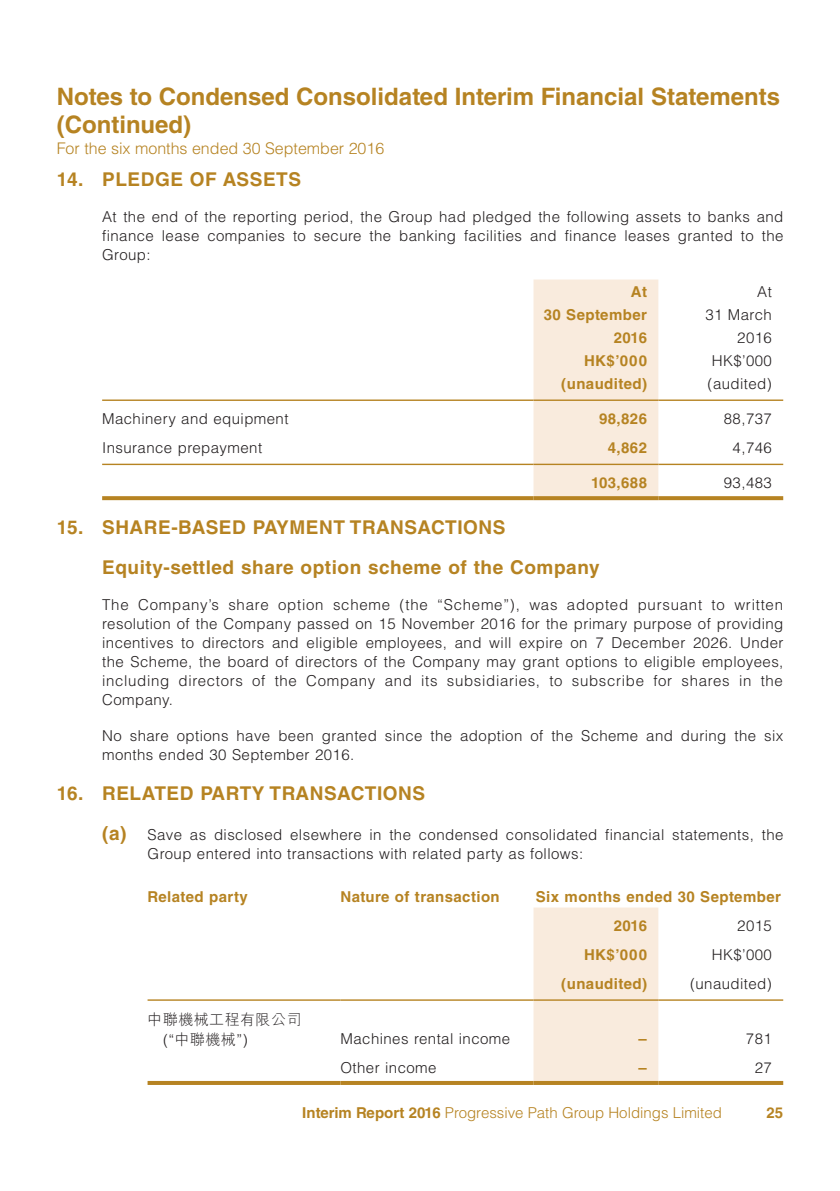
<style>
.page{position:relative;width:840px;height:1191px;background:#fff}
.page>*{position:absolute;margin:0;border:0;box-sizing:border-box;transform-origin:0 0}
.t1{font:700 24px/28px "Helvetica LT Std";color:#b68322}
.t2{font:700 19px/40px "Helvetica LT Std";letter-spacing:.03em;color:#b68322}
.t3{font:300 16px "Helvetica LT Std";color:#b68322}
.t4{font:300 15px/19px "Helvetica LT Std";letter-spacing:.03em;color:#231f20;text-align:justify}
.t5{font:700 15px/29px "Helvetica LT Std";letter-spacing:.03em;color:#b68322}
.t6{font:300 15px "Helvetica LT Std";color:#b68322}
.t7{font:300 15px "M Hei HK";letter-spacing:.03em;color:#231f20}
.s1{font-weight:700;font-size:19px;color:#b68322}
.s2{font-family:"M Hei HK"}
.s3{font-weight:700}
</style>
<div class="page">
<div style="left:533px;top:279px;width:125px;height:217px;background:#f9ebdd"></div>
<hr style="left:102px;top:399px;width:431px;height:2px;background:#b68322">
<hr style="left:533px;top:399px;width:125px;height:2px;background:#b68322">
<hr style="left:658px;top:399px;width:124px;height:2px;background:#b68322">
<hr style="left:102px;top:464px;width:431px;height:1px;background:#b68322">
<hr style="left:533px;top:464px;width:125px;height:1px;background:#b68322">
<hr style="left:658px;top:464px;width:124px;height:1px;background:#b68322">
<svg style="left:102px;top:496px;width:431px;height:4px;background:#b9882b"></svg>
<svg style="left:533px;top:496px;width:125px;height:4px"></svg>
<svg style="left:658px;top:496px;width:124px;height:4px"></svg>
<div style="left:533px;top:907px;width:125px;height:174px;background:#f9ebdd"></div>
<hr style="left:147px;top:999px;width:193px;height:1px;background:#b68322">
<hr style="left:340px;top:999px;width:193px;height:1px;background:#b68322">
<hr style="left:533px;top:999px;width:125px;height:1px;background:#b68322">
<hr style="left:658px;top:999px;width:124px;height:1px;background:#b68322">
<hr style="left:147px;top:1081px;width:193px;height:4px;background:#b68322">
<hr style="left:340px;top:1081px;width:193px;height:4px;background:#b68322">
<hr style="left:533px;top:1081px;width:125px;height:4px;background:#b68322">
<hr style="left:658px;top:1081px;width:124px;height:4px;background:#b68322">
<h1 class="t1" style="left:57px;top:82px;width:724px">Notes to Condensed Consolidated Interim Financial Statements (Continued)</h1>
<p class="t3" style="left:57px;top:139px;width:329px">For the six months ended 30 September 2016</p>
<p class="t2" style="left:57px;top:159px;width:246px">14. PLEDGE OF ASSETS</p>
<p class="t4" style="left:102px;top:207px;width:682px">At the end of the reporting period, the Group had pledged the following assets to banks and finance lease companies to secure the banking facilities and finance leases granted to the Group:</p>
<p class="t5" style="left:630px;top:277px;width:18px">At</p>
<p class="t4" style="left:756px;top:282px;width:16px">At</p>
<p class="t5" style="left:543px;top:300px;width:105px">30 September</p>
<p class="t4" style="left:705px;top:305px;width:68px">31 March</p>
<p class="t5" style="left:613px;top:323px;width:35px">2016</p>
<p class="t4" style="left:736px;top:328px;width:36px">2016</p>
<p class="t5" style="left:583px;top:346px;width:64px">HK$’000</p>
<p class="t4" style="left:711px;top:351px;width:62px">HK$’000</p>
<p class="t5" style="left:561px;top:369px;width:87px">(unaudited)</p>
<p class="t4" style="left:707px;top:374px;width:66px">(audited)</p>
<p class="t4" style="left:102px;top:409px;width:188px">Machinery and equipment</p>
<p class="t5" style="left:598px;top:404px;width:49px">98,826</p>
<p class="t4" style="left:723px;top:409px;width:49px">88,737</p>
<p class="t4" style="left:102px;top:438px;width:161px">Insurance prepayment</p>
<p class="t5" style="left:607px;top:433px;width:41px">4,862</p>
<p class="t4" style="left:732px;top:438px;width:41px">4,746</p>
<p class="t5" style="left:590px;top:468px;width:57px">103,688</p>
<p class="t4" style="left:723px;top:473px;width:49px">93,483</p>
<p class="t2" style="left:102px;top:507px;width:498px;text-indent:-45px">15. SHARE-BASED PAYMENT TRANSACTIONS<br>Equity-settled share option scheme of the Company</p>
<p class="t4" style="left:102px;top:595px;width:682px">The Company’s share option scheme (the “Scheme”), was adopted pursuant to written resolution of the Company passed on 15 November 2016 for the primary purpose of providing incentives to directors and eligible employees, and will expire on 7 December 2026. Under the Scheme, the board of directors of the Company may grant options to eligible employees, including directors of the Company and its subsidiaries, to subscribe for shares in the Company.</p>
<p class="t4" style="left:102px;top:726px;width:682px">No share options have been granted since the adoption of the Scheme and during the six months ended 30 September 2016.</p>
<p class="t2" style="left:57px;top:773px;width:370px">16. RELATED PARTY TRANSACTIONS</p>
<p class="t4" style="left:147px;top:825px;width:637px;text-indent:-45px"><span class="s1">(a)</span> Save as disclosed elsewhere in the condensed consolidated financial statements, the<br>Group entered into transactions with related party as follows:</p>
<p class="t5" style="left:147px;top:881px;width:102px">Related party</p>
<p class="t5" style="left:340px;top:881px;width:161px">Nature of transaction</p>
<p class="t5" style="left:613px;top:881px;width:169px;text-indent:-78px">Six months ended 30 September<br>2016</p>
<p class="t4" style="left:736px;top:915px;width:36px">2015</p>
<p class="t5" style="left:583px;top:939px;width:64px">HK$’000</p>
<p class="t4" style="left:711px;top:944px;width:62px">HK$’000</p>
<p class="t5" style="left:561px;top:968px;width:87px">(unaudited)</p>
<p class="t4" style="left:689px;top:973px;width:83px">(unaudited)</p>
<p class="t7" style="left:147px;top:1008px;width:155px">中聯機械工程有限公司</p>
<p class="t4" style="left:163px;top:1029px;width:86px">(“<span class="s2">中聯機械</span>”)</p>
<p class="t4" style="left:340px;top:1029px;width:171px">Machines rental income</p>
<p class="t5" style="left:638px;top:1024px;width:10px">–</p>
<p class="t4" style="left:745px;top:1029px;width:27px">781</p>
<p class="t4" style="left:340px;top:1058px;width:97px">Other income</p>
<p class="t5" style="left:638px;top:1053px;width:10px">–</p>
<p class="t4" style="left:754px;top:1058px;width:19px">27</p>
<p class="t6" style="left:302px;top:1103px;width:421px"><span class="s3">Interim Report 2016</span> Progressive Path Group Holdings Limited</p>
<p class="t5" style="left:766px;top:1098px;width:18px">25</p>
</div>
